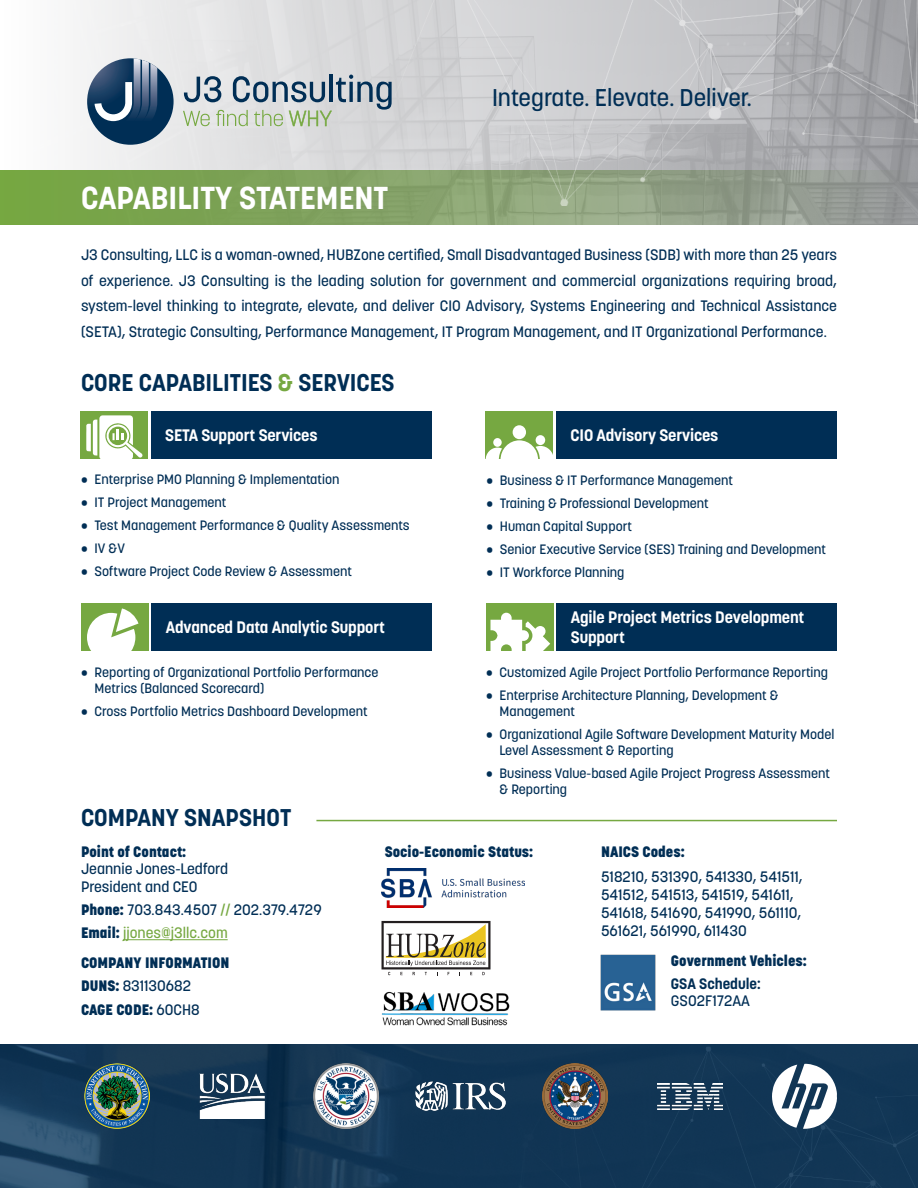
<style>
.page{position:relative;width:918px;height:1188px;background:#fff}
.page>*{position:absolute;margin:0;border:0;box-sizing:border-box;transform-origin:0 0}
.t1{font:700 31.5px "Korolev";color:#fff}
.t2{font:700 24px "Korolev";color:#002e55}
.t3{font:500 24px "Korolev";color:#002e55}
.Paragraph_Style_1{font:700 16.5px/19.8px "Korolev";letter-spacing:-.01em;color:#fff}
.t4{font:500 15px/25.5px "Korolev";color:#002e55;text-align:justify}
.t5{font:800 15px "Korolev";color:#002e55}
.t6{font:500 15px "Korolev";color:#76a841}
.t7{font:700 15px/16.5px "Korolev";color:#002e55}
.t8{font:500 13.5px/16.2px "Korolev";color:#002e55}
.s1{color:#76a841}
.s2{font-weight:800}
.s3{font-weight:800;color:#002e55}
.s4{font-weight:500}
</style>
<div class="page">
<div style="left:151px;top:411px;width:280px;height:47px;background:#002e55"></div>
<div style="left:557px;top:411px;width:280px;height:47px;background:#002e55"></div>
<div style="left:557px;top:604px;width:280px;height:47px;background:#002e55"></div>
<div style="left:152px;top:604px;width:280px;height:47px;background:#002e55"></div>
<div style="left:80px;top:411px;width:68px;height:47px;background:#76a841"></div>
<div style="left:486px;top:411px;width:67px;height:47px;background:#76a841"></div>
<div style="left:486px;top:604px;width:67px;height:47px;background:#76a841"></div>
<div style="left:81px;top:604px;width:67px;height:47px;background:#76a841"></div>
<img style="left:0;top:1044px;width:918px;height:144px">
<img style="left:0;top:0;width:918px;height:225px">
<hr style="left:123px;top:939px;width:105px;height:1px;background:#76a841">
<img style="left:87px;top:58px;width:87px;height:87px;border-radius:43px">
<svg style="left:95px;top:58px;width:62px;height:63px"></svg>
<svg style="left:183px;top:75px;width:209px;height:52px;background:#b3bdbf"></svg>
<svg style="left:86px;top:415px;width:57px;height:44px"></svg>
<svg style="left:491px;top:613px;width:59px;height:38px"></svg>
<svg style="left:87px;top:608px;width:52px;height:43px"></svg>
<img style="left:382px;top:869px;width:142px;height:39px">
<svg style="left:382px;top:921px;width:108px;height:54px"></svg>
<hr style="left:316px;top:820px;width:521px;height:1px;background:#76a841">
<div style="left:513px;top:425px;width:13px;height:14px;background:#fff;border-radius:50%"></div>
<div style="left:536px;top:435px;width:9px;height:10px;background:#fff;border-radius:50%"></div>
<svg style="left:493px;top:438px;width:9px;height:9px"></svg>
<svg style="left:486px;top:440px;width:67px;height:19px"></svg>
<img style="left:396px;top:0;width:522px;height:205px">
<img style="left:382px;top:991px;width:128px;height:34px">
<img style="left:85px;top:1064px;width:65px;height:65px">
<img style="left:314px;top:1064px;width:65px;height:65px">
<img style="left:199px;top:1074px;width:65px;height:45px">
<img style="left:543px;top:1064px;width:65px;height:65px">
<img style="left:657px;top:1083px;width:66px;height:26px">
<img style="left:412px;top:1072px;width:98px;height:49px">
<svg style="left:772px;top:1064px;width:65px;height:65px"></svg>
<img style="left:600px;top:954px;width:56px;height:57px">
<p class="t1" style="left:81px;top:178px;width:309px">CAPABILITY STATEMENT</p>
<p class="t3" style="left:492px;top:82px;width:261px">Integrate. Elevate. Deliver.</p>
<p class="t4" style="left:81px;top:242px;width:758px">J3 Consulting, LLC is a woman-owned, HUBZone certified, Small Disadvantaged Business (SDB) with more than 25 years of experience. J3 Consulting is the leading solution for government and commercial organizations requiring broad, system-level thinking to integrate, elevate, and deliver CIO Advisory, Systems Engineering and Technical Assistance (SETA), Strategic Consulting, Performance Management, IT Program Management, and IT Organizational Performance.</p>
<p class="t2" style="left:81px;top:367px;width:315px">CORE CAPABILITIES <span class="s1">&amp;</span> SERVICES</p>
<p class="Paragraph_Style_1" style="left:165px;top:425px;width:154px">SETA Support Services</p>
<p class="t8" style="left:81px;top:471px;width:260px">• Enterprise PMO Planning &amp; Implementation</p>
<p class="t8" style="left:81px;top:494px;width:147px">• IT Project Management</p>
<p class="t8" style="left:81px;top:517px;width:330px">• Test Management Performance &amp; Quality Assessments</p>
<p class="t8" style="left:81px;top:540px;width:45px">• IV &amp;V</p>
<p class="t8" style="left:81px;top:563px;width:272px">• Software Project Code Review &amp; Assessment</p>
<p class="Paragraph_Style_1" style="left:571px;top:425px;width:149px">CIO Advisory Services</p>
<p class="t8" style="left:486px;top:472px;width:248px">• Business &amp; IT Performance Management</p>
<p class="t8" style="left:486px;top:495px;width:224px">• Training &amp; Professional Development</p>
<p class="t8" style="left:486px;top:518px;width:147px">• Human Capital Support</p>
<p class="t8" style="left:486px;top:541px;width:341px">• Senior Executive Service (SES) Training and Development</p>
<p class="t8" style="left:486px;top:564px;width:140px">• IT Workforce Planning</p>
<p class="Paragraph_Style_1" style="left:166px;top:618px;width:221px">Advanced Data Analytic Support</p>
<p class="Paragraph_Style_1" style="left:571px;top:608px;width:235px">Agile Project Metrics Development<br>Support</p>
<p class="t8" style="left:94px;top:664px;width:286px;text-indent:-14px">• Reporting of Organizational Portfolio Performance<br>Metrics (Balanced Scorecard)</p>
<p class="t8" style="left:81px;top:703px;width:288px">• Cross Portfolio Metrics Dashboard Development</p>
<p class="t2" style="left:81px;top:803px;width:212px">COMPANY SNAPSHOT</p>
<p class="t8" style="left:486px;top:664px;width:344px">• Customized Agile Project Portfolio Performance Reporting</p>
<p class="t8" style="left:500px;top:687px;width:281px;text-indent:-14px">• Enterprise Architecture Planning, Development &amp;<br>Management</p>
<p class="t8" style="left:500px;top:726px;width:336px;text-indent:-14px">• Organizational Agile Software Development Maturity Model<br>Level Assessment &amp; Reporting</p>
<p class="t8" style="left:500px;top:765px;width:332px;text-indent:-14px">• Business Value-based Agile Project Progress Assessment &amp; Reporting</p>
<p class="t5" style="left:81px;top:843px;width:107px">Point of Contact:</p>
<p class="t4" style="left:81px;top:856px;width:149px">Jeannie Jones-Ledford</p>
<p class="t4" style="left:81px;top:874px;width:118px">President and CEO</p>
<p class="t4" style="left:81px;top:897px;width:242px"><span class="s2">Phone:</span> 703.843.4507 <span class="s1">//</span> 202.379.4729</p>
<p class="t6" style="left:81px;top:923px;width:148px"><span class="s3">Email:</span> jjones@j3llc.com</p>
<p class="t5" style="left:81px;top:954px;width:150px">COMPANY INFORMATION</p>
<p class="t4" style="left:81px;top:973px;width:112px"><span class="s2">DUNS:</span> 831130682</p>
<p class="t5" style="left:81px;top:1000px;width:120px">CAGE CODE: <span class="s4">60CH8</span></p>
<p class="t5" style="left:385px;top:843px;width:150px">Socio-Economic Status:</p>
<p class="t5" style="left:601px;top:843px;width:85px">NAICS Codes:</p>
<p class="t4" style="left:601px;top:868px;width:203px;line-height:18px;text-align:left">518210, 531390, 541330, 541511,<br>541512, 541513, 541519, 541611,<br>541618, 541690, 541990, 561110,<br>561621, 561990, 611430</p>
<p class="t5" style="left:671px;top:951px;width:137px">Government Vehicles:</p>
<p class="t7" style="left:671px;top:976px;width:92px">GSA Schedule:<br><span class="s4">GS02F172AA</span></p>
</div>
